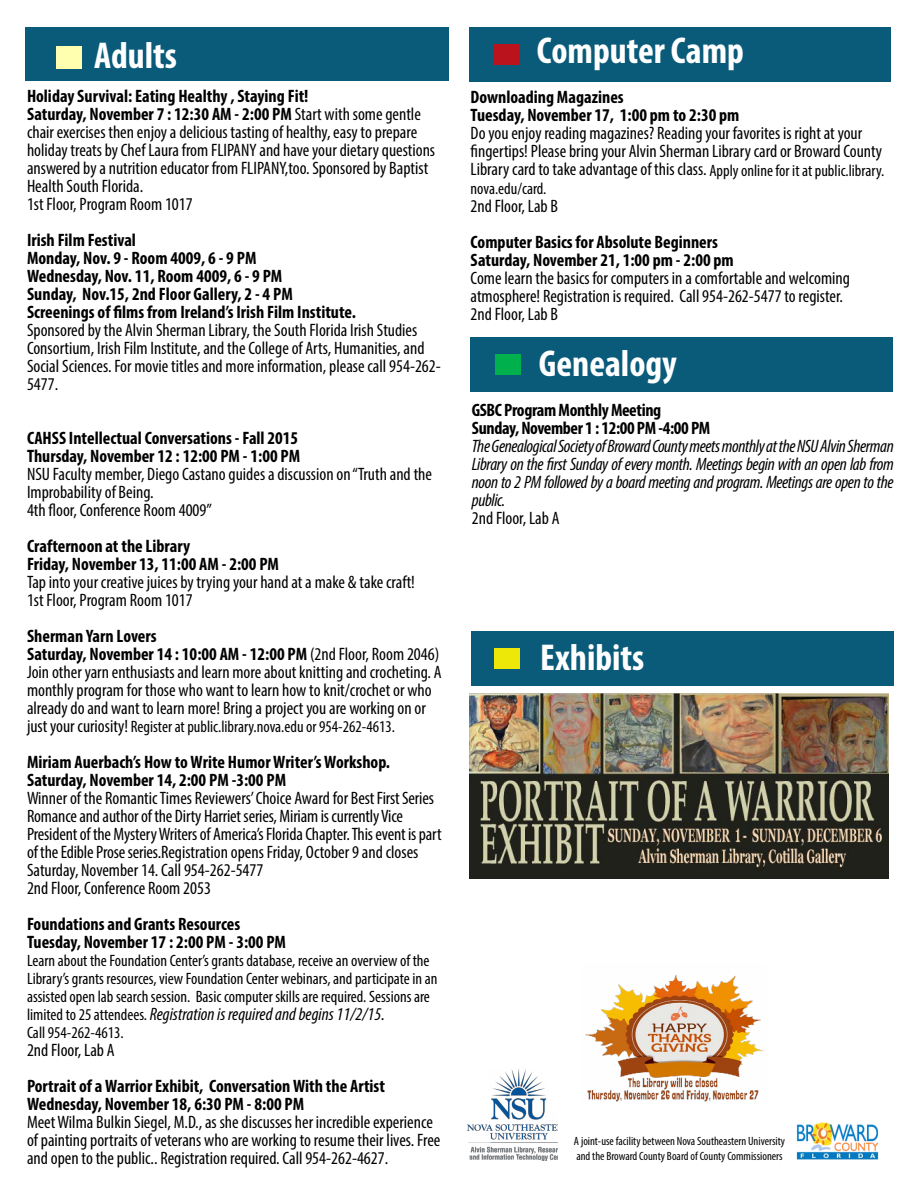
<style>
.page{position:relative;width:918px;height:1188px;background:#fff}
.page>*{position:absolute;margin:0;border:0;box-sizing:border-box;transform-origin:0 0}
.t1{font:700 condensed 37.5px "Myriad Pro";color:#fff}
.t2{font:condensed 18px/18px "Myriad Pro";color:#000}
.t3{font:700 condensed 18px/18px "Myriad Pro";color:#000}
.t4{font:italic condensed 18px/18px "Myriad Pro";letter-spacing:-.02em;color:#000;text-align:justify}
.t5{font:italic condensed 18px "Myriad Pro";color:#000}
.t6{font:700 condensed 18px/18px "Myriad Pro";letter-spacing:-.02em;color:#000}
.t7{font:condensed 16.5px/18px "Myriad Pro";color:#000}
.t8{font:condensed 12px/15px "Myriad Pro";color:#000}
.s1{font-weight:700}
.s2{font-size:18px}
.s3{font-style:normal;font-size:16.5px}
.s4{font-size:16.5px}
</style>
<div class="page">
<div style="left:469px;top:27px;width:422px;height:55px;background:#0a5b7a"></div>
<div style="left:471px;top:631px;width:423px;height:54px;background:#0a5b7a"></div>
<div style="left:470px;top:337px;width:423px;height:55px;background:#0a5b7a"></div>
<div style="left:495px;top:354px;width:26px;height:21px;background:#00b04c"></div>
<div style="left:494px;top:648px;width:26px;height:20px;background:#eee809"></div>
<div style="left:493px;top:44px;width:26px;height:21px;background:#ba131d"></div>
<img style="left:796px;top:1122px;width:83px;height:38px">
<img style="left:468px;top:1068px;width:90px;height:93px">
<div style="left:26px;top:27px;width:423px;height:54px;background:#0a5b7a"></div>
<div style="left:57px;top:46px;width:25px;height:22px;background:#ffffaf"></div>
<img style="left:585px;top:975px;width:178px;height:126px">
<img style="left:470px;top:693px;width:418px;height:185px">
<h1 class="t1" style="left:94px;top:32px;width:84px">Adults</h1>
<p class="t2" style="left:27px;top:87px;width:410px"><span class="s1">Holiday Survival: Eating Healthy , Staying Fit!<br>Saturday, November 7 : 12:30 AM - 2:00 PM</span> Start with some gentle chair exercises then enjoy a delicious tasting of healthy, easy to prepare holiday treats by Chef Laura from FLIPANY and have your dietary questions answered by a nutrition educator from FLIPANY,too. Sponsored by Baptist Health South Florida.<br>1st Floor, Program Room 1017</p>
<p class="t3" style="left:27px;top:231px;width:331px">Irish Film Festival<br>Monday, Nov. 9 - Room 4009, 6 - 9 PM<br>Wednesday, Nov. 11, Room 4009, 6 - 9 PM<br>Sunday, Nov.15, 2nd Floor Gallery, 2 - 4 PM Screenings of films from Ireland’s Irish Film Institute.</p>
<p class="t2" style="left:27px;top:321px;width:415px">Sponsored by the Alvin Sherman Library, the South Florida Irish Studies Consortium, Irish Film Institute, and the College of Arts, Humanities, and Social Sciences. For movie titles and more information, please call 954-262- 5477.</p>
<p class="t3" style="left:27px;top:429px;width:275px">CAHSS Intellectual Conversations - Fall 2015<br>Thursday, November 12 : 12:00 PM - 1:00 PM</p>
<p class="t2" style="left:27px;top:465px;width:407px">NSU Faculty member, Diego Castano guides a discussion on “Truth and the<br>Improbability of Being.<br>4th floor, Conference Room 4009”</p>
<p class="t3" style="left:27px;top:537px;width:254px">Crafternoon at the Library<br>Friday, November 13, 11:00 AM - 2:00 PM</p>
<p class="t2" style="left:27px;top:573px;width:389px">Tap into your creative juices by trying your hand at a make &amp; take craft!<br>1st Floor, Program Room 1017</p>
<p class="t2" style="left:27px;top:627px;width:416px"><span class="s1">Sherman Yarn Lovers<br>Saturday, November 14 : 10:00 AM - 12:00 PM</span> (2nd Floor, Room 2046)<br>Join other yarn enthusiasts and learn more about knitting and crocheting. A monthly program for those who want to learn how to knit/crochet or who already do and want to learn more! Bring a project you are working on or</p>
<p class="t7" style="left:27px;top:717px;width:370px"><span class="s2">just your curiosity!</span> Register at public.library.nova.edu or 954-262-4613.</p>
<p class="t3" style="left:27px;top:753px;width:365px">Miriam Auerbach’s How to Write Humor Writer’s Workshop.<br>Saturday, November 14, 2:00 PM -3:00 PM</p>
<p class="t2" style="left:27px;top:789px;width:416px">Winner of the Romantic Times Reviewers’ Choice Award for Best First Series Romance and author of the Dirty Harriet series, Miriam is currently Vice President of the Mystery Writers of America’s Florida Chapter. This event is part of the Edible Prose series.Registration opens Friday, October 9 and closes Saturday, November 14. Call 954-262-5477<br>2nd Floor, Conference Room 2053</p>
<p class="t3" style="left:27px;top:915px;width:261px">Foundations and Grants Resources<br>Tuesday, November 17 : 2:00 PM - 3:00 PM</p>
<p class="t7" style="left:27px;top:951px;width:412px">Learn about the Foundation Center’s grants database, receive an overview of the<br>Library’s grants resources, view Foundation Center webinars, and participate in an assisted open lab search session. Basic computer skills are required. Sessions are</p>
<p class="t5" style="left:27px;top:1003px;width:359px"><span class="s3">limited to 25 attendees.</span> Registration is required and begins 11/2/15.</p>
<p class="t7" style="left:27px;top:1023px;width:98px">Call 954-262-4613.</p>
<p class="t2" style="left:27px;top:1041px;width:89px">2nd Floor, Lab A</p>
<p class="t3" style="left:27px;top:1077px;width:360px">Portrait of a Warrior Exhibit, Conversation With the Artist<br>Wednesday, November 18, 6:30 PM - 8:00 PM</p>
<p class="t2" style="left:27px;top:1113px;width:415px">Meet Wilma Bulkin Siegel, M.D., as she discusses her incredible experience of painting portraits of veterans who are working to resume their lives. Free and open to the public.. Registration required. Call 954-262-4627.</p>
<h1 class="t1" style="left:537px;top:27px;width:209px">Computer Camp</h1>
<p class="t3" style="left:471px;top:88px;width:270px">Downloading Magazines<br>Tuesday, November 17, 1:00 pm to 2:30 pm</p>
<p class="t2" style="left:471px;top:124px;width:415px">Do you enjoy reading magazines? Reading your favorites is right at your fingertips! Please bring your Alvin Sherman Library card or Broward County<br>Library card to take advantage of this class. <span class="s4">Apply online for it at public.library.</span></p>
<p class="t7" style="left:471px;top:179px;width:77px">nova.edu/card.</p>
<p class="t2" style="left:471px;top:196px;width:89px">2nd Floor, Lab B</p>
<p class="t3" style="left:471px;top:232px;width:265px">Computer Basics for Absolute Beginners<br>Saturday, November 21, 1:00 pm - 2:00 pm</p>
<p class="t2" style="left:471px;top:268px;width:381px">Come learn the basics for computers in a comfortable and welcoming atmosphere! Registration is required. Call 954-262-5477 to register.<br>2nd Floor, Lab B</p>
<h1 class="t1" style="left:539px;top:340px;width:140px">Genealogy</h1>
<p class="t6" style="left:472px;top:400px;width:240px">GSBC Program Monthly Meeting<br>Sunday, November 1 : 12:00 PM -4:00 PM</p>
<p class="t4" style="left:472px;top:437px;width:424px">The Genealogical Society of Broward County meets monthly at the NSU Alvin Sherman Library on the first Sunday of every month. Meetings begin with an open lab from noon to 2 PM followed by a board meeting and program. Meetings are open to the public.</p>
<p class="t2" style="left:472px;top:509px;width:89px">2nd Floor, Lab A</p>
<h1 class="t1" style="left:540px;top:634px;width:106px">Exhibits</h1>
<p class="t8" style="left:574px;top:1134px;width:213px">A joint-use facility between Nova Southeastern University and the Broward County Board of County Commissioners</p>
</div>
